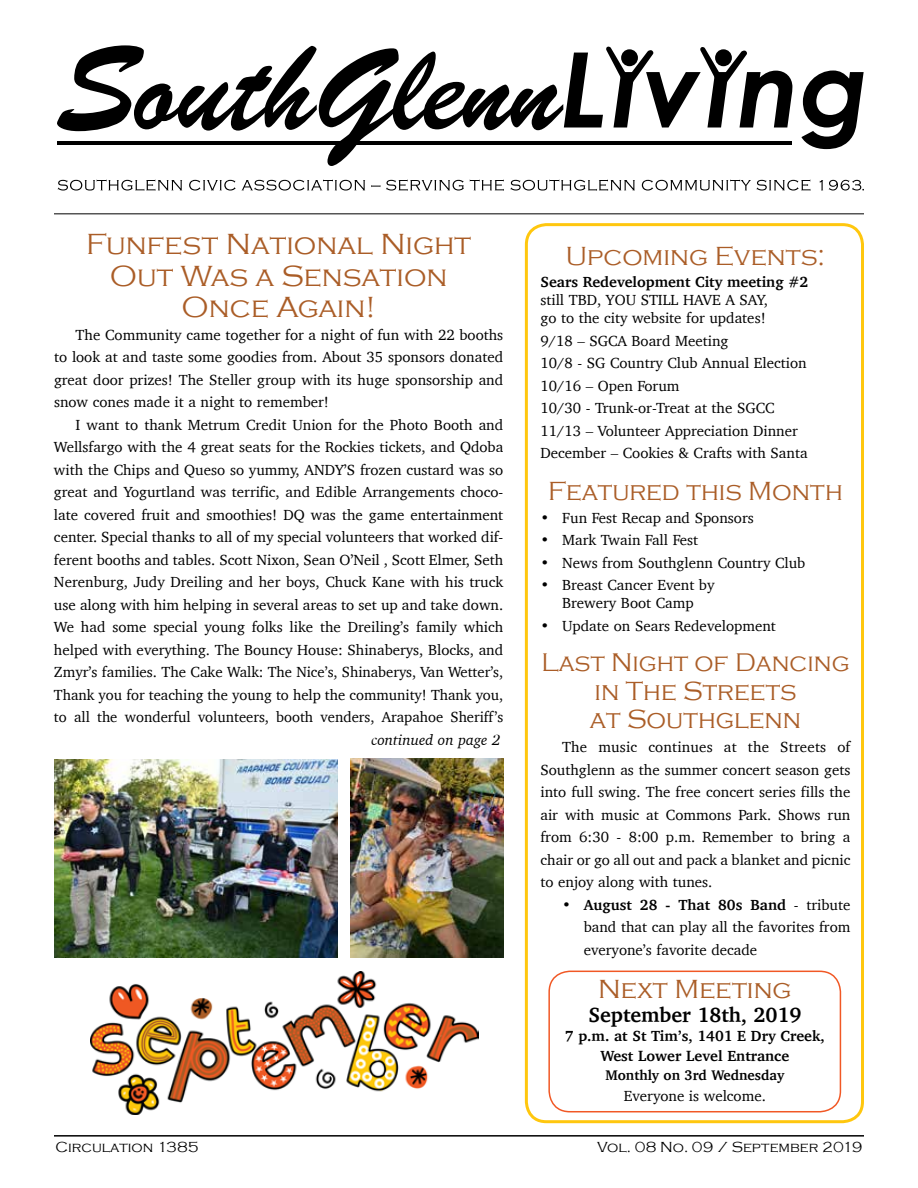
<style>
.page{position:relative;width:918px;height:1188px;background:#fff}
.page>*{position:absolute;margin:0;border:0;box-sizing:border-box;transform-origin:0 0}
.t1{font:300 30px/31.5px "Copperplate Gothic";color:#aa5d27;text-align:center}
.t2{font:300 27px/28.5px "Copperplate Gothic";color:#aa5d27}
.t3{font:300 26.25px "Copperplate Gothic";color:#aa5d27}
.t4{font:700 21px "Charter";color:#000}
.t5{font:15px/22.5px "Charter";color:#000;text-align:justify}
.t6{font:700 15px/19.5px "Charter";color:#000;text-align:center}
.t7{font:300 15px "Copperplate Gothic";color:#000}
.t8{font:italic 15px "Charter";color:#000}
.t9{font:700 14.25px "Charter";color:#000}
.s1{font-weight:700}
</style>
<div class="page">
<div style="left:525px;top:223px;width:339px;height:900px;border:3px solid #ffc70e;border-radius:20px"></div>
<svg style="left:801px;top:71px;width:63px;height:78px"></svg>
<svg style="left:57px;top:45px;width:735px;height:121px"></svg>
<svg style="left:58px;top:180px;width:124px;height:11px"></svg>
<svg style="left:189px;top:180px;width:47px;height:11px"></svg>
<svg style="left:242px;top:180px;width:123px;height:11px"></svg>
<svg style="left:371px;top:185px;width:9px;height:2px"></svg>
<svg style="left:386px;top:180px;width:78px;height:11px"></svg>
<svg style="left:470px;top:180px;width:34px;height:11px"></svg>
<svg style="left:510px;top:180px;width:125px;height:11px"></svg>
<svg style="left:642px;top:180px;width:168px;height:11px"></svg>
<svg style="left:820px;top:180px;width:3px;height:10px"></svg>
<svg style="left:829px;top:180px;width:35px;height:11px"></svg>
<hr style="left:54px;top:213px;width:810px;height:1px;background:#000">
<div style="left:548px;top:971px;width:293px;height:141px;border:2px solid #f15825;border-radius:21px"></div>
<hr style="left:54px;top:1135px;width:810px;height:2px;background:#000">
<img style="left:90px;top:971px;width:389px;height:143px">
<img style="left:54px;top:759px;width:284px;height:198px">
<img style="left:350px;top:758px;width:153px;height:200px">
<h1 class="t1" style="left:86px;top:229px;width:386px">Funfest National Night<br>Out Was a Sensation<br>Once Again!</h1>
<p class="t5" style="left:54px;top:323px;width:451px;text-indent:22px">The Community came together for a night of fun with 22 booths to look at and taste some goodies from. About 35 sponsors donated great door prizes! The Steller group with its huge sponsorship and snow cones made it a night to remember!</p>
<p class="t5" style="left:54px;top:413px;width:451px;text-indent:22px">I want to thank Metrum Credit Union for the Photo Booth and Wellsfargo with the 4 great seats for the Rockies tickets, and Qdoba with the Chips and Queso so yummy, ANDY’S frozen custard was so great and Yogurtland was terrific, and Edible Arrangements choco&shy;late covered fruit and smoothies! DQ was the game entertainment center. Special thanks to all of my special volunteers that worked dif&shy;ferent booths and tables. Scott Nixon, Sean O’Neil , Scott Elmer, Seth Nerenburg, Judy Dreiling and her boys, Chuck Kane with his truck use along with him helping in several areas to set up and take down.<br>We had some special young folks like the Dreiling’s family which helped with everything. The Bouncy House: Shinaberys, Blocks, and Zmyr’s families. The Cake Walk: The Nice’s, Shinaberys, Van Wetter’s, Thank you for teaching the young to help the community! Thank you, to all the wonderful volunteers, booth venders, Arapahoe Sheriff’s</p>
<p class="t8" style="left:371px;top:727px;width:131px">continued on page 2</p>
<h2 class="t2" style="left:566px;top:242px;width:261px">Upcoming Events:</h2>
<p class="t6" style="left:541px;top:272px;width:269px">Sears Redevelopment City meeting #2</p>
<p class="t5" style="left:541px;top:291px;width:229px;line-height:18px">still TBD, YOU STILL HAVE A SAY, go to the city website for updates!</p>
<p class="t5" style="left:541px;top:329px;width:269px;text-align:left">9/18 – SGCA Board Meeting<br>10/8 - SG Country Club Annual Election<br>10/16 – Open Forum<br>10/30 - Trunk-or-Treat at the SGCC<br>11/13 – Volunteer Appreciation Dinner<br>December – Cookies &amp; Crafts with Santa</p>
<h2 class="t2" style="left:548px;top:477px;width:296px">Featured this Month</h2>
<p class="t5" style="left:541px;top:506px;width:215px">• Fun Fest Recap and Sponsors</p>
<p class="t5" style="left:541px;top:529px;width:159px">• Mark Twain Fall Fest</p>
<p class="t5" style="left:541px;top:551px;width:266px">• News from Southglenn Country Club</p>
<p class="t5" style="left:541px;top:576px;width:175px;line-height:18px;text-align:center">• Breast Cancer Event by<br>Brewery Boot Camp</p>
<p class="t5" style="left:541px;top:614px;width:237px">• Update on Sears Redevelopment</p>
<h3 class="t3" style="left:541px;top:648px;width:310px">Last Night of Dancing</h3>
<h2 class="t2" style="left:590px;top:677px;width:213px">in The Streets at Southglenn</h2>
<p class="t5" style="left:541px;top:736px;width:311px;text-indent:22px">The music continues at the Streets of Southglenn as the summer concert season gets into full swing. The free concert series fills the air with music at Commons Park. Shows run from 6:30 - 8:00 p.m. Remember to bring a chair or go all out and pack a blanket and picnic to enjoy along with tunes.</p>
<p class="t5" style="left:584px;top:893px;width:268px;text-indent:-22px">• <span class="s1">August 28 - That 80s Band</span> - tribute band that can play all the favorites from everyone’s favorite decade</p>
<h2 class="t2" style="left:598px;top:975px;width:195px">Next Meeting</h2>
<h3 class="t4" style="left:588px;top:996px;width:214px">September 18th, 2019</h3>
<p class="t6" style="left:565px;top:1026px;width:261px">7 p.m. at St Tim’s, 1401 E Dry Creek,<br>West Lower Level Entrance</p>
<p class="t9" style="left:606px;top:1063px;width:180px">Monthly on 3rd Wednesday</p>
<p class="t5" style="left:624px;top:1084px;width:144px">Everyone is welcome.</p>
<p class="t7" style="left:56px;top:1139px;width:145px">Circulation 1385</p>
<p class="t7" style="left:597px;top:1139px;width:267px">Vol. 08 No. 09 / September 2019</p>
</div>
